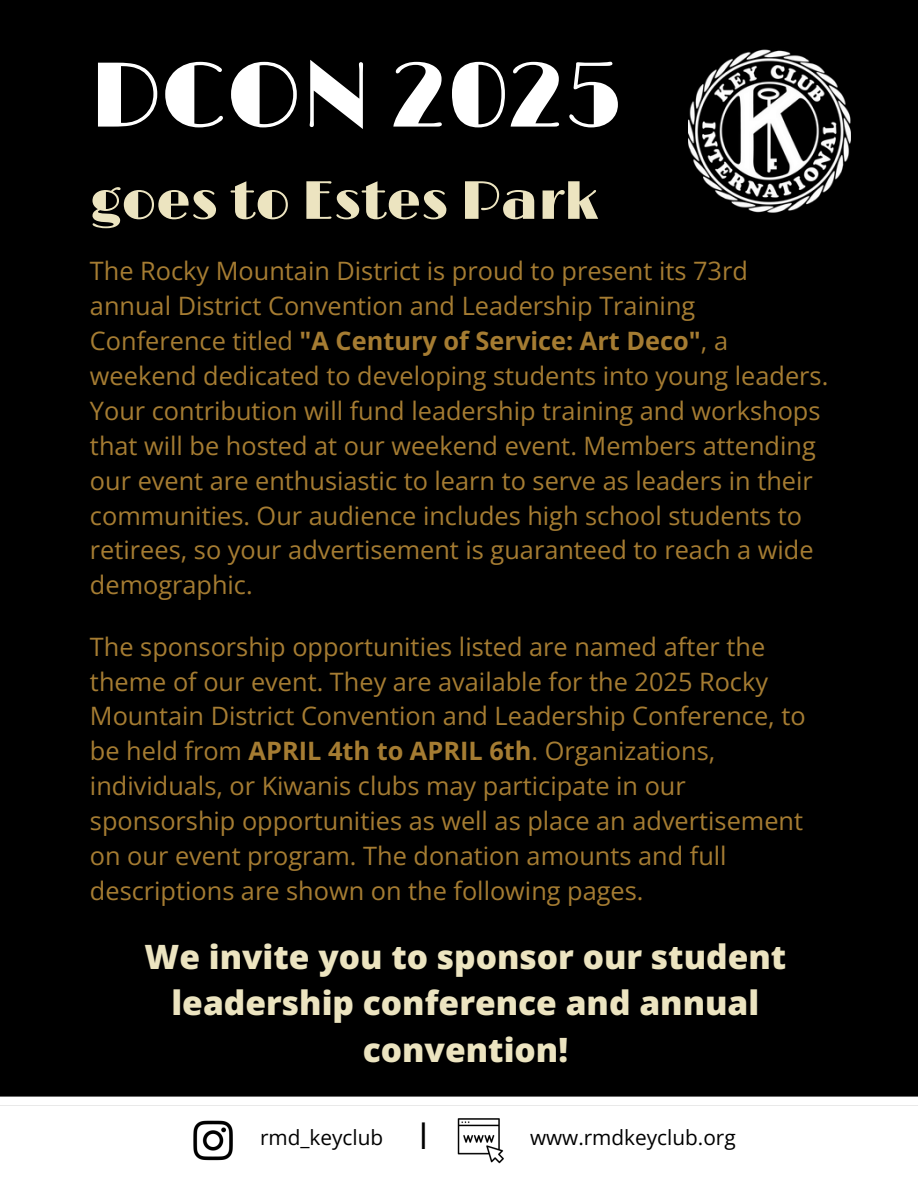
<style>
.page{position:relative;width:918px;height:1188px;background:#fff}
.page>*{position:absolute;margin:0;border:0;box-sizing:border-box;transform-origin:0 0}
.t1{font:92.55px "Limelight";color:#fff}
.t2{font:54.3px "Limelight";color:#ece4c0}
.t3{font:34.65px "Open Sans";color:#000}
.t4{font:800 33.45px/46.2px "Open Sans";color:#ece4c0;text-align:center}
.t5{font:25.35px/34.8px "Open Sans";color:#a57c32}
.t6{font:20.85px "Open Sans";color:#000}
.s1{font-weight:700}
</style>
<div class="page">
<div style="left:0;top:0;width:918px;height:1164px;background:#000"></div>
<img style="left:688px;top:44px;width:162px;height:174px">
<p class="t1" style="left:90px;top:42px;width:534px">DCON 2025</p>
<p class="t2" style="left:90px;top:169px;width:510px">goes to Estes Park</p>
<h1 class="t5" style="left:90px;top:253px;width:740px">The Rocky Mountain District is proud to present its 73rd annual District Convention and Leadership Training Conference titled <span class="s1">"A Century of Service: Art Deco"</span>, a weekend dedicated to developing students into young leaders.<br>Your contribution will fund leadership training and workshops that will be hosted at our weekend event. Members attending our event are enthusiastic to learn to serve as leaders in their communities. Our audience includes high school students to retirees, so your advertisement is guaranteed to reach a wide demographic.</h1>
<p class="t5" style="left:90px;top:628px;width:717px">The sponsorship opportunities listed are named after the theme of our event. They are available for the 2025 Rocky Mountain District Convention and Leadership Conference, to be held from <span class="s1">APRIL 4th to APRIL 6th</span>. Organizations, individuals, or Kiwanis clubs may participate in our sponsorship opportunities as well as place an advertisement on our event program. The donation amounts and full descriptions are shown on the following pages.</p>
<p class="t4" style="left:145px;top:933px;width:643px">We invite you to sponsor our student leadership conference and annual convention!</p>
<h3 class="t6" style="left:260px;top:1123px;width:125px">rmd_keyclub</h3>
<h2 class="t3" style="left:419px;top:1112px;width:10px">l</h2>
<h3 class="t6" style="left:530px;top:1123px;width:207px">www.rmdkeyclub.org</h3>
</div>
